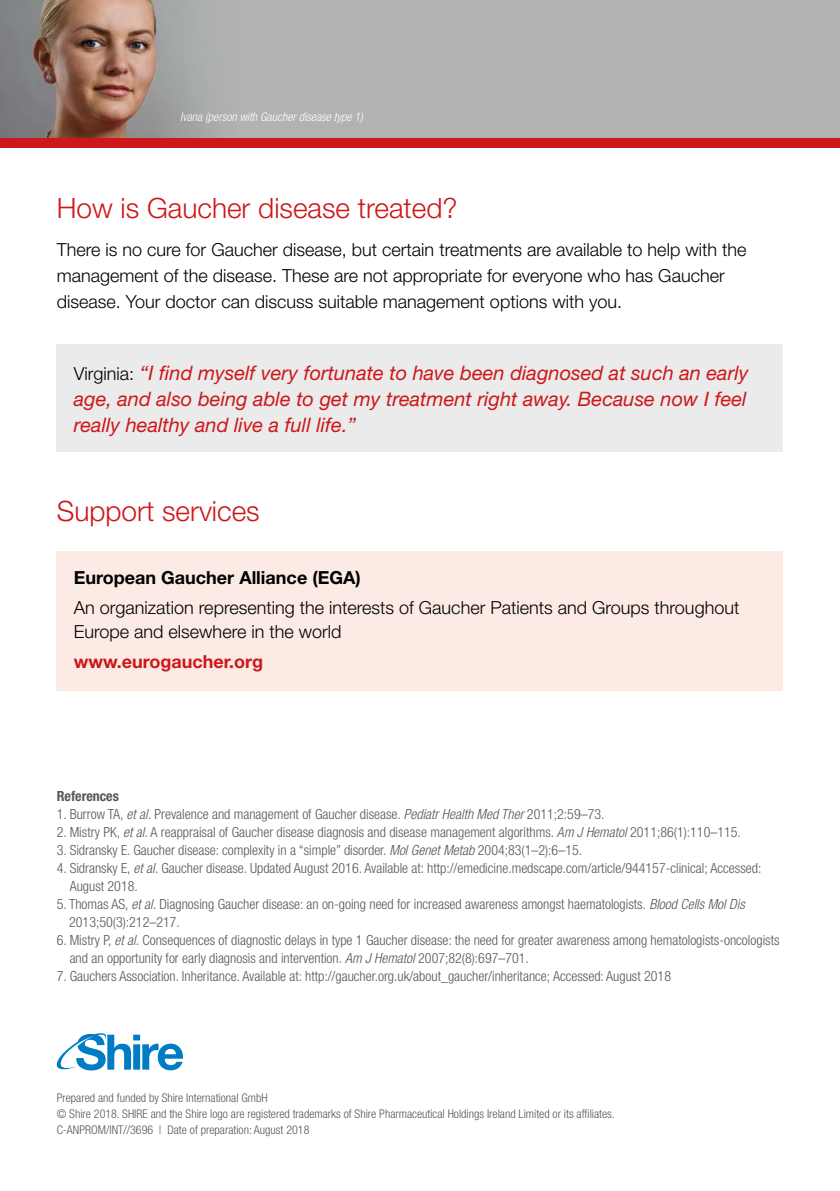
<style>
.page{position:relative;width:840px;height:1191px;background:#fff}
.page>*{position:absolute;margin:0;border:0;box-sizing:border-box;transform-origin:0 0}
.t1{font:300 28px "Helvetica Neue LT Std";color:#cd171a}
.t2{font:italic 20px/26px "Helvetica Neue LT Std";color:#cd171a;text-align:justify}
.t3{font:300 18px/26px "Helvetica Neue LT Std";color:#000}
.t4{font:700 18px "Helvetica Neue LT Std";color:#000}
.t5{font:700 18px "Helvetica Neue LT Std";color:#cd171a}
.t6{font:300 condensed 14px/18px "Helvetica Neue LT Std";color:#575756}
.t7{font:700 condensed 14px "Helvetica Neue LT Std";color:#575756}
.t8{font:300 condensed 12px/16px "Helvetica Neue LT Std";color:#575756}
.t9{font:italic 300 condensed 12px "Helvetica Neue LT Std";color:#fff}
.s1{font-weight:300;font-style:normal;font-size:18px;color:#000}
.s2{font-style:italic}
</style>
<div class="page">
<div style="left:57px;top:550px;width:725px;height:140px;background:#fbebe4"></div>
<div style="left:0;top:0;width:839px;height:143px;background:#b1b2b4"></div>
<img style="left:0;top:0;width:212px;height:138px">
<div style="left:57px;top:344px;width:725px;height:108px;background:#ebebeb"></div>
<div style="left:0;top:138px;width:839px;height:9px;background:#cd171a"></div>
<svg style="left:56px;top:1033px;width:127px;height:37px"></svg>
<p class="t9" style="left:180px;top:109px;width:184px">Ivana (person with Gaucher disease type 1)</p>
<h1 class="t1" style="left:57px;top:191px;width:402px">How is Gaucher disease treated?</h1>
<p class="t3" style="left:57px;top:236px;width:690px">There is no cure for Gaucher disease, but certain treatments are available to help with the management of the disease. These are not appropriate for everyone who has Gaucher disease. Your doctor can discuss suitable management options with you.</p>
<h2 class="t2" style="left:74px;top:359px;width:675px"><span class="s1">Virginia:</span> “I find myself very fortunate to have been diagnosed at such an early age, and also being able to get my treatment right away. Because now I feel really healthy and live a full life.”</h2>
<h1 class="t1" style="left:57px;top:493px;width:204px">Support services</h1>
<p class="t4" style="left:74px;top:567px;width:288px">European Gaucher Alliance (EGA)</p>
<p class="t3" style="left:74px;top:595px;width:666px;line-height:24px">An organization representing the interests of Gaucher Patients and Groups throughout<br>Europe and elsewhere in the world</p>
<p class="t5" style="left:74px;top:650px;width:191px">www.eurogaucher.org</p>
<p class="t7" style="left:57px;top:787px;width:64px">References</p>
<p class="t6" style="left:57px;top:805px;width:549px">1. Burrow TA, <span class="s2">et al.</span> Prevalence and management of Gaucher disease. <span class="s2">Pediatr Health Med Ther</span> 2011;2:59–73.</p>
<p class="t6" style="left:57px;top:823px;width:685px">2. Mistry PK, <span class="s2">et al.</span> A reappraisal of Gaucher disease diagnosis and disease management algorithms. <span class="s2">Am J Hematol</span> 2011;86(1):110–115.</p>
<p class="t6" style="left:57px;top:841px;width:526px">3. Sidransky E. Gaucher disease: complexity in a “simple” disorder. <span class="s2">Mol Genet Metab</span> 2004;83(1–2):6–15.</p>
<p class="t6" style="left:70px;top:859px;width:692px;text-indent:-13px">4. Sidransky E, <span class="s2">et al.</span> Gaucher disease. Updated August 2016. Available at: http://emedicine.medscape.com/article/944157-clinical; Accessed:<br>August 2018.</p>
<p class="t6" style="left:69px;top:895px;width:676px;text-indent:-12px">5. Thomas AS, <span class="s2">et al.</span> Diagnosing Gaucher disease: an on-going need for increased awareness amongst haematologists. <span class="s2">Blood Cells Mol Dis<br></span>2013;50(3):212–217.</p>
<p class="t6" style="left:70px;top:931px;width:711px;text-indent:-13px">6. Mistry P, <span class="s2">et al.</span> Consequences of diagnostic delays in type 1 Gaucher disease: the need for greater awareness among hematologists-oncologists and an opportunity for early diagnosis and intervention. <span class="s2">Am J Hematol</span> 2007;82(8):697–701.</p>
<p class="t6" style="left:57px;top:967px;width:615px">7. Gauchers Association. Inheritance. Available at: http://gaucher.org.uk/about_gaucher/inheritance; Accessed: August 2018</p>
<p class="t8" style="left:57px;top:1090px;width:559px">Prepared and funded by Shire International GmbH<br>© Shire 2018. SHIRE and the Shire logo are registered trademarks of Shire Pharmaceutical Holdings Ireland Limited or its affiliates.<br>C-ANPROM/INT//3696 | Date of preparation: August 2018</p>
</div>
